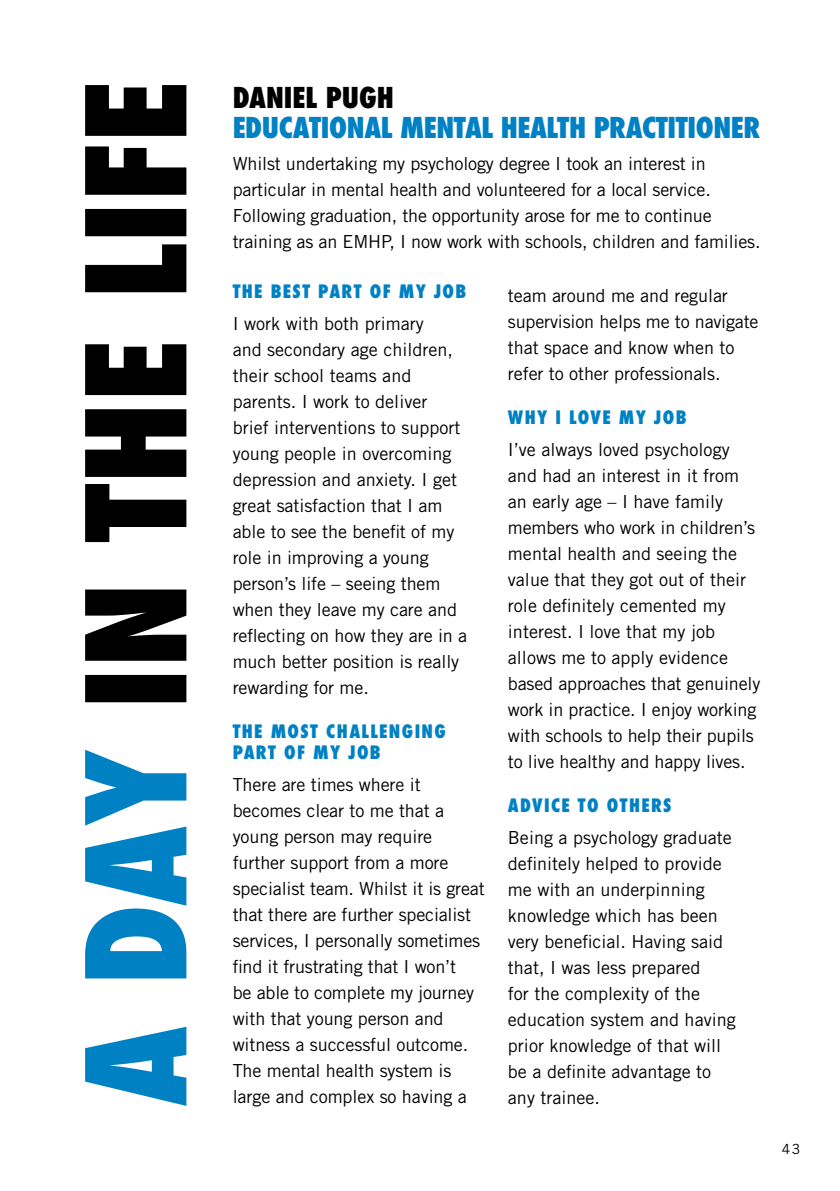
<style>
.page{position:relative;width:840px;height:1191px;background:#fff}
.page>*{position:absolute;margin:0;border:0;box-sizing:border-box;transform-origin:0 0}
.t1{font:800 condensed 28px "Futura";letter-spacing:-.015em;color:#0081c3}
.t2{font:800 condensed 28px "Futura";color:#000}
.t3{font:18px/26px "Trade Gothic";letter-spacing:-.005em;color:#000}
.t4{font:800 condensed 18px/21.6px "Futura";letter-spacing:.075em;color:#0081c3}
.t5{font:14px "Trade Gothic";color:#000}
</style>
<div class="page">
<svg style="left:85px;top:85px;width:101px;height:617px;fill:#000"></svg>
<svg style="left:85px;top:749px;width:101px;height:357px"></svg>
<h1 class="t2" style="left:232px;top:79px;width:162px">DANIEL PUGH</h1>
<h1 class="t1" style="left:232px;top:109px;width:529px">EDUCATIONAL MENTAL HEALTH PRACTITIONER</h1>
<p class="t3" style="left:232px;top:150px;width:529px">Whilst undertaking my psychology degree I took an interest in particular in mental health and volunteered for a local service.<br>Following graduation, the opportunity arose for me to continue training as an EMHP, I now work with schools, children and families.</p>
<p class="t4" style="left:232px;top:280px;width:235px">THE BEST PART OF MY JOB</p>
<p class="t3" style="left:232px;top:310px;width:236px">I work with both primary<br>and secondary age children, their school teams and parents. I work to deliver brief interventions to support young people in overcoming depression and anxiety. I get great satisfaction that I am able to see the benefit of my role in improving a young person’s life – seeing them when they leave my care and reflecting on how they are in a much better position is really rewarding for me.</p>
<p class="t4" style="left:232px;top:720px;width:215px">THE MOST CHALLENGING<br>PART OF MY JOB</p>
<p class="t3" style="left:232px;top:771px;width:253px">There are times where it becomes clear to me that a young person may require further support from a more specialist team. Whilst it is great that there are further specialist services, I personally sometimes find it frustrating that I won’t<br>be able to complete my journey with that young person and witness a successful outcome.<br>The mental health system is large and complex so having a</p>
<p class="t3" style="left:507px;top:282px;width:252px">team around me and regular supervision helps me to navigate that space and know when to refer to other professionals.</p>
<p class="t4" style="left:507px;top:407px;width:180px">WHY I LOVE MY JOB</p>
<p class="t3" style="left:507px;top:436px;width:254px">I’ve always loved psychology and had an interest in it from an early age – I have family members who work in children’s mental health and seeing the value that they got out of their role definitely cemented my interest. I love that my job allows me to apply evidence based approaches that genuinely work in practice. I enjoy working with schools to help their pupils to live healthy and happy lives.</p>
<p class="t4" style="left:507px;top:795px;width:165px">ADVICE TO OTHERS</p>
<p class="t3" style="left:507px;top:824px;width:229px">Being a psychology graduate definitely helped to provide me with an underpinning knowledge which has been very beneficial. Having said that, I was less prepared<br>for the complexity of the education system and having prior knowledge of that will be a definite advantage to any trainee.</p>
<p class="t5" style="left:781px;top:1140px;width:20px">43</p>
</div>
